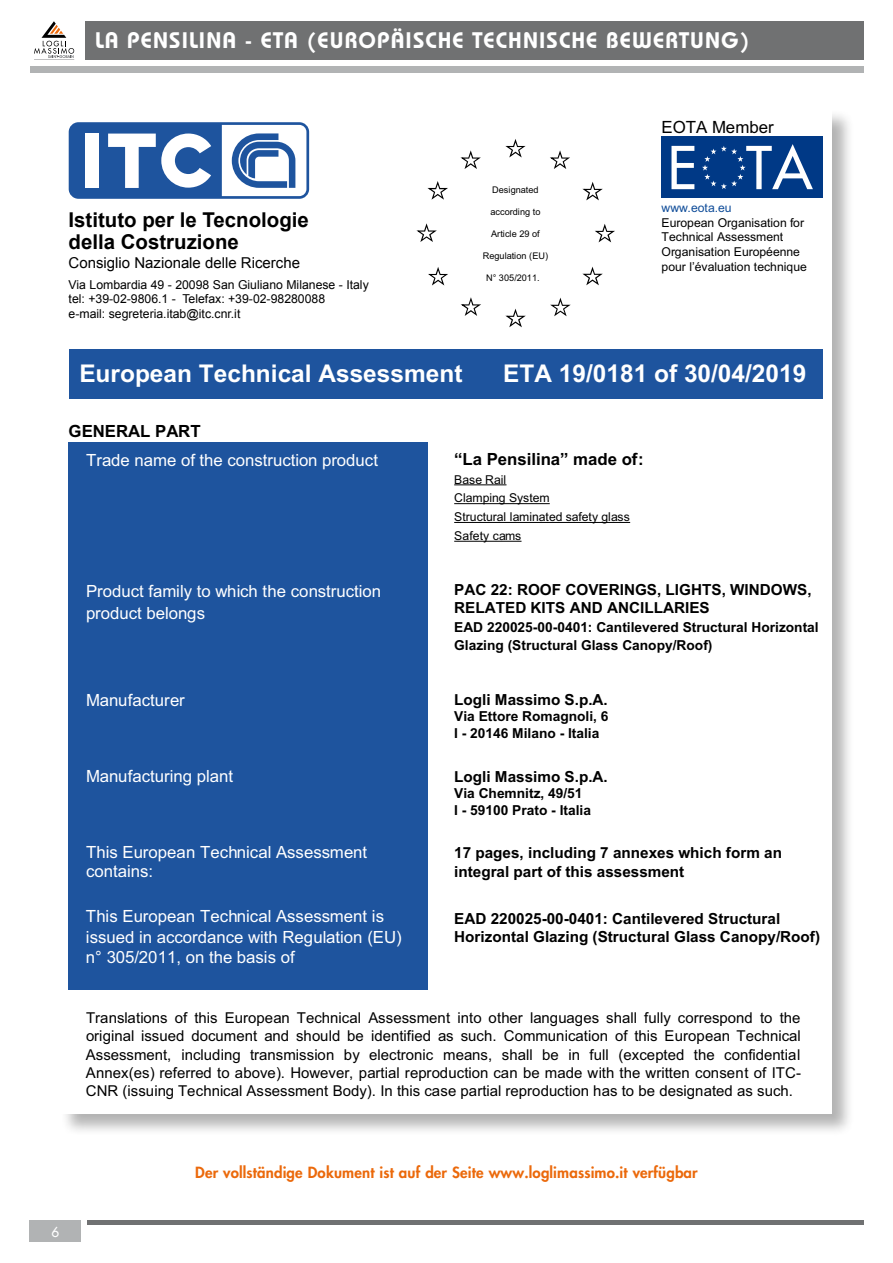
<style>
.page{position:relative;width:893px;height:1263px;background:#fff}
.page>*{position:absolute;margin:0;border:0;box-sizing:border-box;transform-origin:0 0}
.t1{font:700 24.45px "Arial";color:#fff}
.t2{font:600 22.5px "Bauhaus";letter-spacing:.05em;color:#fff}
.t3{font:700 20.4px/21.8px "Arial";color:#000}
.t4{font:16.8px/20.1px "Arial";color:#fff}
.t5{font:700 16.8px "Arial";color:#000}
.t6{font:16.8px "Arial";letter-spacing:-.005em;color:#000}
.t7{font:700 15.3px/18.3px "Arial";color:#000}
.t8{font:15px/18.3px "Arial";color:#000;text-align:justify}
.t9{font:800 15px "Futura";letter-spacing:.01em;color:#eb690b}
.t10{font:700 13.8px/16.5px "Arial";color:#000}
.t11{font:13.5px "Futura";color:#fff}
.t12{font:12.3px/14.7px "Arial";color:#000}
.t13{font:12.15px/14.7px "Arial";color:#000}
.t14{font:12.15px "Arial";letter-spacing:-.005em;color:#104d99}
.t15{font:9.15px "Arial";color:#000}
</style>
<div class="page">
<div style="left:87px;top:1220px;width:776px;height:5px;background:#707172"></div>
<div style="left:30px;top:1220px;width:51px;height:22px;background:#b1b3b4"></div>
<div style="left:85px;top:21px;width:778px;height:39px;background:#707172"></div>
<hr style="left:34px;top:59px;width:40px;height:1px;background:#646567">
<svg style="left:34px;top:21px;width:40px;height:37px"></svg>
<div style="left:30px;top:66px;width:833px;height:6px;background:#b1b3b4"></div>
<div style="left:60px;top:109px;width:795px;height:1028px;background:#000;opacity:.3"></div>
<div style="left:61px;top:110px;width:771px;height:1004px;background:#fff"></div>
<div style="left:69px;top:349px;width:753px;height:50px;background:#1e549e"></div>
<div style="left:69px;top:442px;width:359px;height:548px;background:#1e549e"></div>
<svg style="left:416px;top:223px;width:21px;height:19px"></svg>
<svg style="left:505px;top:309px;width:21px;height:18px"></svg>
<svg style="left:550px;top:150px;width:20px;height:19px"></svg>
<svg style="left:582px;top:182px;width:21px;height:18px"></svg>
<svg style="left:595px;top:224px;width:20px;height:18px"></svg>
<svg style="left:460px;top:150px;width:21px;height:19px"></svg>
<svg style="left:427px;top:181px;width:21px;height:19px"></svg>
<svg style="left:428px;top:267px;width:20px;height:18px"></svg>
<svg style="left:461px;top:297px;width:20px;height:19px"></svg>
<svg style="left:550px;top:298px;width:21px;height:18px"></svg>
<svg style="left:582px;top:267px;width:21px;height:18px"></svg>
<svg style="left:505px;top:139px;width:21px;height:18px"></svg>
<div style="left:661px;top:137px;width:161px;height:61px;background:#003986"></div>
<svg style="left:671px;top:146px;width:23px;height:43px"></svg>
<svg style="left:702px;top:144px;width:111px;height:45px"></svg>
<hr style="left:454px;top:484px;width:52px;height:1px;background:#000">
<hr style="left:454px;top:503px;width:96px;height:1px;background:#000">
<hr style="left:454px;top:522px;width:176px;height:1px;background:#000">
<hr style="left:454px;top:541px;width:67px;height:1px;background:#000">
<svg style="left:69px;top:122px;width:240px;height:77px"></svg>
<h2 class="t2" style="left:95px;top:27px;width:656px">LA PENSILINA - ETA (EUROPÄISCHE TECHNISCHE BEWERTUNG)</h2>
<h3 class="t3" style="left:69px;top:210px;width:242px">Istituto per le Tecnologie della Costruzione</h3>
<p class="t8" style="left:69px;top:254px;width:233px">Consiglio Nazionale delle Ricerche</p>
<p class="t12" style="left:69px;top:277px;width:302px">Via Lombardia 49 - 20098 San Giuliano Milanese - Italy tel: +39-02-9806.1 - Telefax: +39-02-98280088<br>e-mail: segreteria.itab@itc.cnr.it</p>
<p class="t15" style="left:492px;top:184px;width:48px">Designated</p>
<p class="t15" style="left:490px;top:206px;width:52px">according to</p>
<p class="t15" style="left:491px;top:228px;width:50px">Article 29 of</p>
<p class="t15" style="left:483px;top:250px;width:67px">Regulation (EU)</p>
<p class="t15" style="left:486px;top:272px;width:55px">N° 305/2011.</p>
<p class="t6" style="left:662px;top:116px;width:114px">EOTA Member</p>
<p class="t14" style="left:661px;top:200px;width:72px">www.eota.eu</p>
<p class="t13" style="left:661px;top:215px;width:147px">European Organisation for<br>Technical Assessment<br>Organisation Européenne pour l’évaluation technique</p>
<h1 class="t1" style="left:79px;top:358px;width:385px">European Technical Assessment</h1>
<h1 class="t1" style="left:503px;top:358px;width:305px">ETA 19/0181 of 30/04/2019</h1>
<p class="t5" style="left:69px;top:420px;width:134px">GENERAL PART</p>
<p class="t4" style="left:86px;top:450px;width:294px">Trade name of the construction product</p>
<p class="t5" style="left:454px;top:448px;width:191px">“La Pensilina” made of:</p>
<p class="t13" style="left:454px;top:470px;width:177px;line-height:18.8px">Base Rail<br>Clamping System<br>Structural laminated safety glass<br>Safety cams</p>
<p class="t4" style="left:86px;top:580px;width:296px;line-height:21.9px">Product family to which the construction product belongs</p>
<p class="t4" style="left:86px;top:690px;width:100px">Manufacturer</p>
<p class="t4" style="left:86px;top:766px;width:149px">Manufacturing plant</p>
<p class="t4" style="left:86px;top:843px;width:283px;line-height:19px">This European Technical Assessment contains:</p>
<p class="t4" style="left:86px;top:907px;width:317px">This European Technical Assessment is issued in accordance with Regulation (EU) n° 305/2011, on the basis of</p>
<p class="t7" style="left:454px;top:581px;width:359px">PAC 22: ROOF COVERINGS, LIGHTS, WINDOWS,<br>RELATED KITS AND ANCILLARIES</p>
<p class="t10" style="left:454px;top:618px;width:366px;line-height:18.3px">EAD 220025-00-0401: Cantilevered Structural Horizontal<br>Glazing (Structural Glass Canopy/Roof)</p>
<p class="t7" style="left:454px;top:691px;width:155px">Logli Massimo S.p.A.</p>
<p class="t10" style="left:454px;top:709px;width:156px">Via Ettore Romagnoli, 6<br>I - 20146 Milano - Italia</p>
<p class="t7" style="left:454px;top:768px;width:155px">Logli Massimo S.p.A.</p>
<p class="t10" style="left:454px;top:785px;width:138px">Via Chemnitz, 49/51<br>I - 59100 Prato - Italia</p>
<p class="t7" style="left:454px;top:844px;width:329px">17 pages, including 7 annexes which form an integral part of this assessment</p>
<p class="t7" style="left:454px;top:910px;width:367px">EAD 220025-00-0401: Cantilevered Structural<br>Horizontal Glazing (Structural Glass Canopy/Roof)</p>
<p class="t8" style="left:86px;top:1009px;width:717px">Translations of this European Technical Assessment into other languages shall fully correspond to the original issued document and should be identified as such. Communication of this European Technical Assessment, including transmission by electronic means, shall be in full (excepted the confidential Annex(es) referred to above). However, partial reproduction can be made with the written consent of ITC-CNR (issuing Technical Assessment Body). In this case partial reproduction has to be designated as such.</p>
<p class="t11" style="left:51px;top:1224px;width:9px">6</p>
<p class="t9" style="left:195px;top:1162px;width:504px">Der vollständige Dokument ist auf der Seite www.loglimassimo.it verfügbar</p>
</div>
